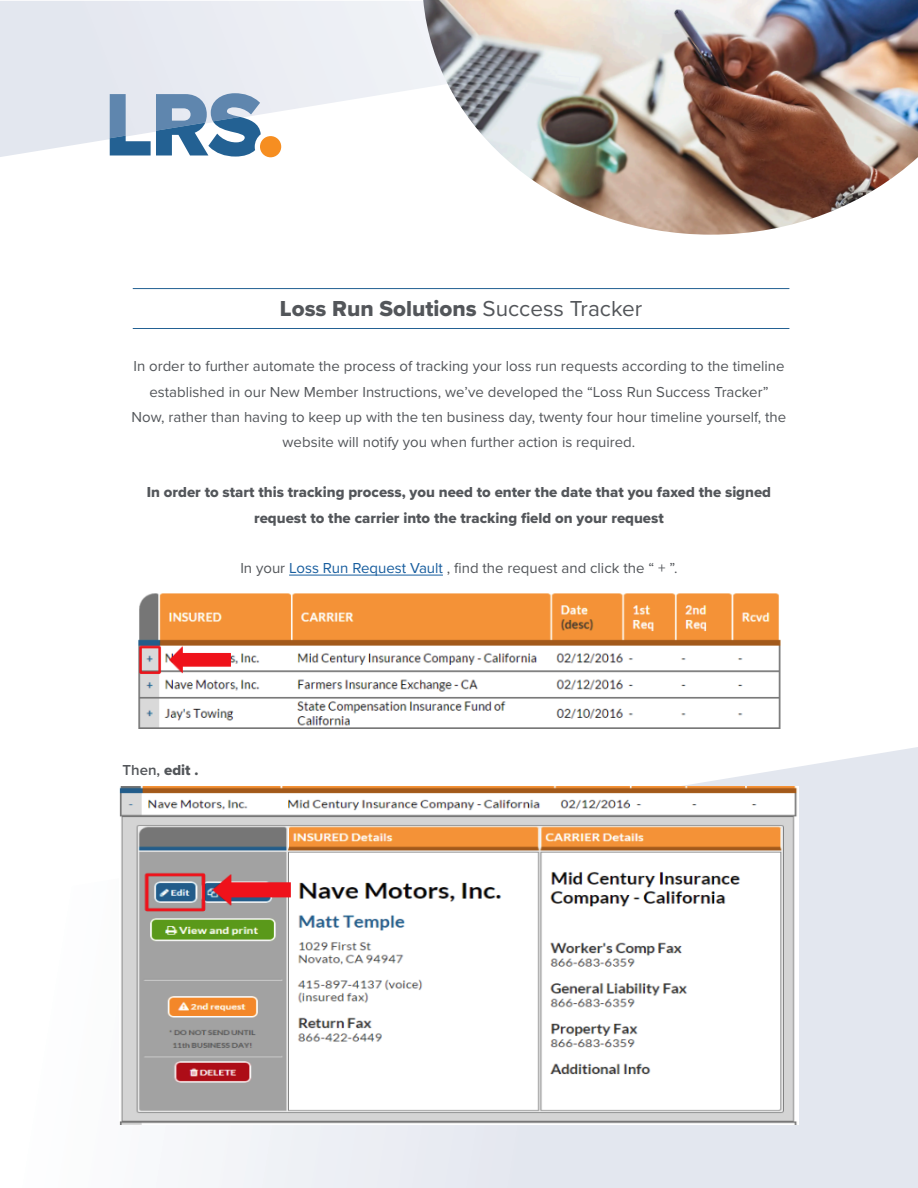
<style>
.page{position:relative;width:918px;height:1188px;background:#fff}
.page>*{position:absolute;margin:0;border:0;box-sizing:border-box;transform-origin:0 0}
.t1{font:22.5px "Proxima Nova Extrabld";color:#53565a}
.t2{font:15px/25.2px "Proxima Nova";color:#53565a;text-align:center}
.t3{font:15px/25.2px "Proxima Nova Extrabld";color:#53565a;text-align:center}
.t4{font:600 15px "Proxima Nova";color:#53565a}
.s1{font-family:"Proxima Nova"}
.s2{color:#175d9e}
.s3{font-family:"Proxima Nova Extrabld";font-weight:400}
</style>
<div class="page">
<svg style="left:119px;top:747px;width:799px;height:441px"></svg>
<svg style="left:0;top:1px;width:423px;height:156px"></svg>
<img style="left:423px;top:0;width:495px;height:235px">
<hr style="left:133px;top:328px;width:656px;height:1px;background:#236193">
<hr style="left:133px;top:288px;width:656px;height:1px;background:#236193">
<svg style="left:110px;top:93px;width:151px;height:64px"></svg>
<div style="left:260px;top:136px;width:21px;height:21px;background:#f68e21;border-radius:50%"></div>
<hr style="left:289px;top:575px;width:154px;height:1px;background:#175d9e">
<img style="left:138px;top:593px;width:643px;height:135px">
<img style="left:119px;top:787px;width:680px;height:337px">
<p class="t1" style="left:280px;top:292px;width:364px">Loss Run Solutions <span class="s1">Success Tracker</span></p>
<p class="t2" style="left:133px;top:354px;width:653px">In order to further automate the process of tracking your loss run requests according to the timeline established in our New Member Instructions, we’ve developed the “Loss Run Success Tracker”</p>
<p class="t2" style="left:132px;top:405px;width:656px">Now, rather than having to keep up with the ten business day, twenty four hour timeline yourself, the website will notify you when further action is required.</p>
<p class="t3" style="left:147px;top:480px;width:626px">In order to start this tracking process, you need to enter the date that you faxed the signed request to the carrier into the tracking field on your request</p>
<p class="t2" style="left:240px;top:556px;width:439px">In your <span class="s2">Loss Run Request Vault</span> , find the request and click the “ + ”.</p>
<p class="t4" style="left:123px;top:759px;width:77px">Then, <span class="s3">edit .</span></p>
</div>
